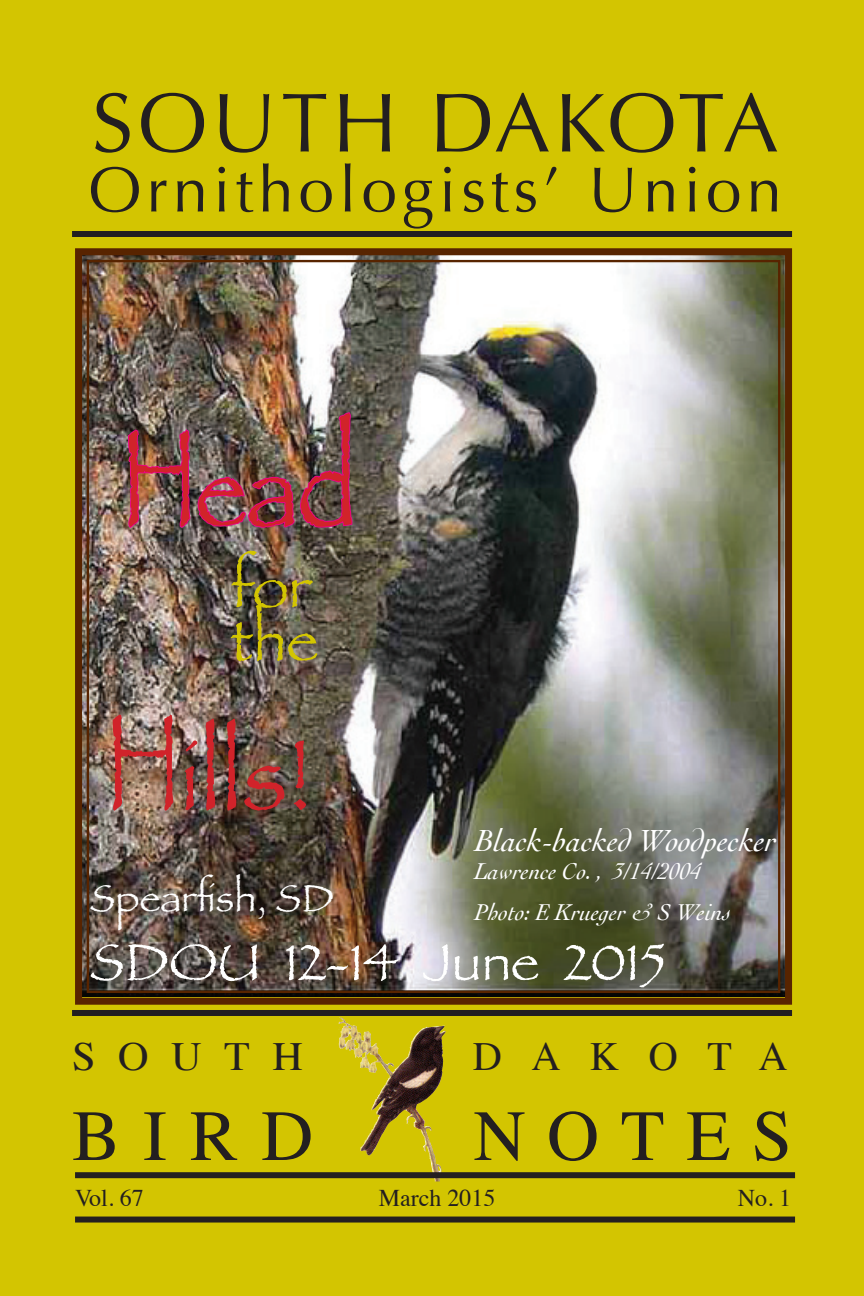
<style>
.page{position:relative;width:864px;height:1296px;background:#d3c501}
.page>*{position:absolute;margin:0;border:0;box-sizing:border-box;transform-origin:0 0}
.t1{font:105.6px "Papyrus";color:#d1232a;scale:.91 1}
.t2{font:96px "Papyrus";color:#d1232a}
.t3{font:84px "Optima";letter-spacing:.05em;color:#231f20}
.t4{font:72px "Times";letter-spacing:.3em;color:#231f20}
.t5{font:64px "Optima";letter-spacing:.075em;color:#231f20}
.t6{font:60px/53.4px "Papyrus";color:#d3c501}
.t7{font:53.4px "Papyrus";color:#fff}
.t8{font:40px "Times";letter-spacing:.65em;color:#231f20}
.t9{font:40px "Times";letter-spacing:.65em;color:#231f20;scale:1.06 1}
.t10{font:39.2px "Papyrus";color:#fff}
.t11{font:italic 32px "Cochin";color:#fff}
.t12{font:italic 24px/40.8px "Cochin";color:#fff}
.t13{font:24px "Times";color:#231f20}
.s1{font-size:144px}
.s2{font-size:120px}
</style>
<div class="page">
<img style="left:338px;top:1021px;width:52px;height:110px">
<div style="left:72px;top:1010px;width:720px;height:6px;background:#231f20"></div>
<div style="left:75px;top:1172px;width:720px;height:6px;background:#231f20"></div>
<div style="left:75px;top:1217px;width:720px;height:6px;background:#231f20"></div>
<img style="left:75px;top:248px;width:717px;height:757px">
<div style="left:72px;top:231px;width:720px;height:6px;background:#231f20"></div>
<img style="left:126px;top:428px;width:65px;height:102px">
<img style="left:197px;top:411px;width:156px;height:118px">
<h3 class="t3" style="left:91px;top:74px;width:689px">SOUTH DAKOTA</h3>
<h3 class="t5" style="left:88px;top:153px;width:695px">Ornithologists’ Union</h3>
<h1 class="t1" style="left:122px;top:427px;width:259px"><span class="s1">H</span>ea<span class="s2">d</span></h1>
<h3 class="t6" style="left:231px;top:559px;width:89px">for the</h3>
<h2 class="t2" style="left:106px;top:720px;width:208px"><span class="s1">H</span>ills!</h2>
<h3 class="t11" style="left:474px;top:819px;width:304px">Black-backed Woodpecker</h3>
<p class="t12" style="left:474px;top:850px;width:258px">Lawrence Co. , 3/14/2004<br>Photo: E Krueger &amp; S Weins</p>
<h3 class="t7" style="left:90px;top:930px;width:577px">SDOU 12-14 June 2015</h3>
<h3 class="t10" style="left:90px;top:875px;width:246px">Spearfish, SD</h3>
<h3 class="t9" style="left:72px;top:1019px;width:220px">SOUTH</h3>
<h3 class="t8" style="left:473px;top:1019px;width:316px">DAKOTA</h3>
<h3 class="t4" style="left:72px;top:1068px;width:243px">BIRD</h3>
<h3 class="t4" style="left:474px;top:1068px;width:308px">NOTES</h3>
<p class="t13" style="left:75px;top:1175px;width:70px">VOL. 67</p>
<p class="t13" style="left:379px;top:1175px;width:118px">MARCH 2015</p>
<p class="t13" style="left:738px;top:1175px;width:55px">NO. 1</p>
</div>
